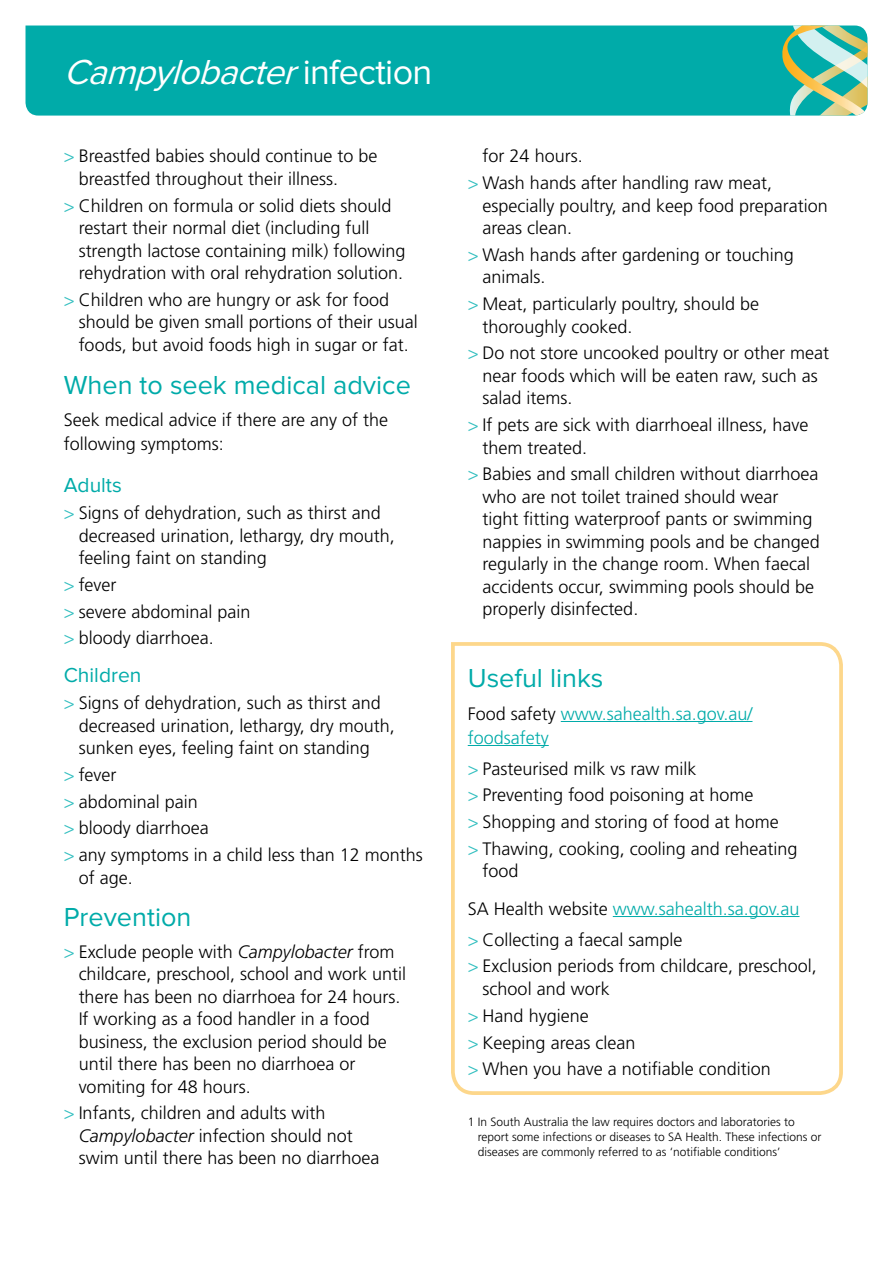
<style>
.page{position:relative;width:893px;height:1263px;background:#fff}
.page>*{position:absolute;margin:0;border:0;box-sizing:border-box;transform-origin:0 0}
.Disease_Heading_Cont{font:italic 36px "Proxima Nova";color:#fff}
.Subhead_1{font:27px "Proxima Nova";color:#00aba9}
.Subhead_2{font:21px "Proxima Nova";color:#00aba9}
.Body_Copy{font:300 18px/22.5px "Frutiger";color:#000}
.Body_Copy-2{font:300 18px/24px "Frutiger";color:#00aba9}
.Reference{font:300 12px/15px "Frutiger";color:#000}
.s1{font-style:normal}
.s2{color:#31bebf}
.s3{font-style:italic}
.s4{color:#000}
</style>
<div class="page">
<div style="left:26px;top:26px;width:754px;height:90px;background:#00aba9"></div>
<svg style="left:780px;top:26px;width:87px;height:90px;background:#7bc3a3"></svg>
<svg style="left:451px;top:642px;width:392px;height:453px"></svg>
<hr style="left:561px;top:721px;width:191px;height:1px;background:#00aba9">
<hr style="left:468px;top:745px;width:81px;height:1px;background:#00aba9">
<hr style="left:613px;top:916px;width:186px;height:1px;background:#00aba9">
<p class="Disease_Heading_Cont" style="left:64px;top:52px;width:370px">Campylobacter<span class="s1">i n fe c t i o n</span></p>
<p class="Body_Copy" style="left:79px;top:145px;width:300px;text-indent:-15px"><span class="s2">&gt;</span> Breastfed babies should continue to be breastfed throughout their illness.</p>
<p class="Body_Copy" style="left:79px;top:194px;width:328px;text-indent:-15px"><span class="s2">&gt;</span> Children on formula or solid diets should restart their normal diet (including full strength lactose containing milk) following rehydration with oral rehydration solution.</p>
<p class="Body_Copy" style="left:79px;top:289px;width:341px;text-indent:-15px"><span class="s2">&gt;</span> Children who are hungry or ask for food should be given small portions of their usual foods, but avoid foods high in sugar or fat.</p>
<p class="Subhead_1" style="left:64px;top:370px;width:349px">When to seek medical advice</p>
<p class="Body_Copy" style="left:64px;top:408px;width:326px;line-height:24px">Seek medical advice if there are any of the following symptoms:</p>
<p class="Subhead_2" style="left:64px;top:474px;width:60px">Adults</p>
<p class="Body_Copy" style="left:79px;top:502px;width:318px;text-indent:-15px"><span class="s2">&gt;</span> Signs of dehydration, such as thirst and decreased urination, lethargy, dry mouth, feeling faint on standing</p>
<p class="Body_Copy" style="left:64px;top:574px;width:54px"><span class="s2">&gt;</span> fever</p>
<p class="Body_Copy" style="left:64px;top:600px;width:188px"><span class="s2">&gt;</span> severe abdominal pain</p>
<p class="Body_Copy" style="left:64px;top:627px;width:151px"><span class="s2">&gt;</span> bloody diarrhoea.</p>
<p class="Subhead_2" style="left:64px;top:664px;width:79px">Children</p>
<p class="Body_Copy" style="left:79px;top:692px;width:318px;text-indent:-15px"><span class="s2">&gt;</span> Signs of dehydration, such as thirst and decreased urination, lethargy, dry mouth, sunken eyes, feeling faint on standing</p>
<p class="Body_Copy" style="left:64px;top:764px;width:54px"><span class="s2">&gt;</span> fever</p>
<p class="Body_Copy" style="left:64px;top:790px;width:135px"><span class="s2">&gt;</span> abdominal pain</p>
<p class="Body_Copy" style="left:64px;top:817px;width:146px"><span class="s2">&gt;</span> bloody diarrhoea</p>
<p class="Body_Copy" style="left:79px;top:844px;width:346px;text-indent:-15px"><span class="s2">&gt;</span> any symptoms in a child less than 12 months of age.</p>
<p class="Subhead_1" style="left:64px;top:902px;width:129px">Prevention</p>
<p class="Body_Copy" style="left:79px;top:940px;width:329px;text-indent:-15px"><span class="s2">&gt;</span> Exclude people with <span class="s3">Campylobacter</span> from childcare, preschool, school and work until there has been no diarrhoea for 24 hours.<br>If working as a food handler in a food business, the exclusion period should be until there has been no diarrhoea or vomiting for 48 hours.</p>
<p class="Body_Copy" style="left:79px;top:1102px;width:302px;text-indent:-15px"><span class="s2">&gt;</span> Infants, children and adults with<br><span class="s3">Campylobacter</span> infection should not swim until there has been no diarrhoea</p>
<p class="Body_Copy" style="left:483px;top:145px;width:102px">for 24 hours.</p>
<p class="Body_Copy" style="left:483px;top:172px;width:347px;text-indent:-15px"><span class="s2">&gt;</span> Wash hands after handling raw meat, especially poultry, and keep food preparation areas clean.</p>
<p class="Body_Copy" style="left:483px;top:244px;width:313px;text-indent:-15px"><span class="s2">&gt;</span> Wash hands after gardening or touching animals.</p>
<p class="Body_Copy" style="left:483px;top:293px;width:278px;text-indent:-15px"><span class="s2">&gt;</span> Meat, particularly poultry, should be thoroughly cooked.</p>
<p class="Body_Copy" style="left:483px;top:342px;width:348px;text-indent:-15px"><span class="s2">&gt;</span> Do not store uncooked poultry or other meat near foods which will be eaten raw, such as salad items.</p>
<p class="Body_Copy" style="left:483px;top:414px;width:327px;text-indent:-15px"><span class="s2">&gt;</span> If pets are sick with diarrhoeal illness, have them treated.</p>
<p class="Body_Copy" style="left:483px;top:463px;width:339px;text-indent:-15px"><span class="s2">&gt;</span> Babies and small children without diarrhoea who are not toilet trained should wear<br>tight fitting waterproof pants or swimming nappies in swimming pools and be changed regularly in the change room. When faecal accidents occur, swimming pools should be properly disinfected.</p>
<p class="Subhead_1" style="left:468px;top:663px;width:137px">Useful links</p>
<p class="Body_Copy-2" style="left:468px;top:702px;width:286px"><span class="s4">Food safety</span> www.sahealth.sa.gov.au/ foodsafety</p>
<p class="Body_Copy" style="left:468px;top:757px;width:230px"><span class="s2">&gt;</span> Pasteurised milk vs raw milk</p>
<p class="Body_Copy" style="left:468px;top:784px;width:287px"><span class="s2">&gt;</span> Preventing food poisoning at home</p>
<p class="Body_Copy" style="left:468px;top:811px;width:312px"><span class="s2">&gt;</span> Shopping and storing of food at home</p>
<p class="Body_Copy" style="left:483px;top:838px;width:316px;text-indent:-15px"><span class="s2">&gt;</span> Thawing, cooking, cooling and reheating food</p>
<p class="Body_Copy-2" style="left:468px;top:897px;width:333px"><span class="s4">SA Health website</span> www.sahealth.sa.gov.au</p>
<p class="Body_Copy" style="left:468px;top:928px;width:216px"><span class="s2">&gt;</span> Collecting a faecal sample</p>
<p class="Body_Copy" style="left:483px;top:955px;width:336px;text-indent:-15px"><span class="s2">&gt;</span> Exclusion periods from childcare, preschool, school and work</p>
<p class="Body_Copy" style="left:468px;top:1004px;width:122px"><span class="s2">&gt;</span> Hand hygiene</p>
<p class="Body_Copy" style="left:468px;top:1031px;width:169px"><span class="s2">&gt;</span> Keeping areas clean</p>
<p class="Body_Copy" style="left:468px;top:1058px;width:304px"><span class="s2">&gt;</span> When you have a notifiable condition</p>
<p class="Reference" style="left:478px;top:1114px;width:345px;text-indent:-10px">1 In South Australia the law requires doctors and laboratories to report some infections or diseases to SA Health. These infections or diseases are commonly referred to as ‘notifiable conditions’</p>
</div>
